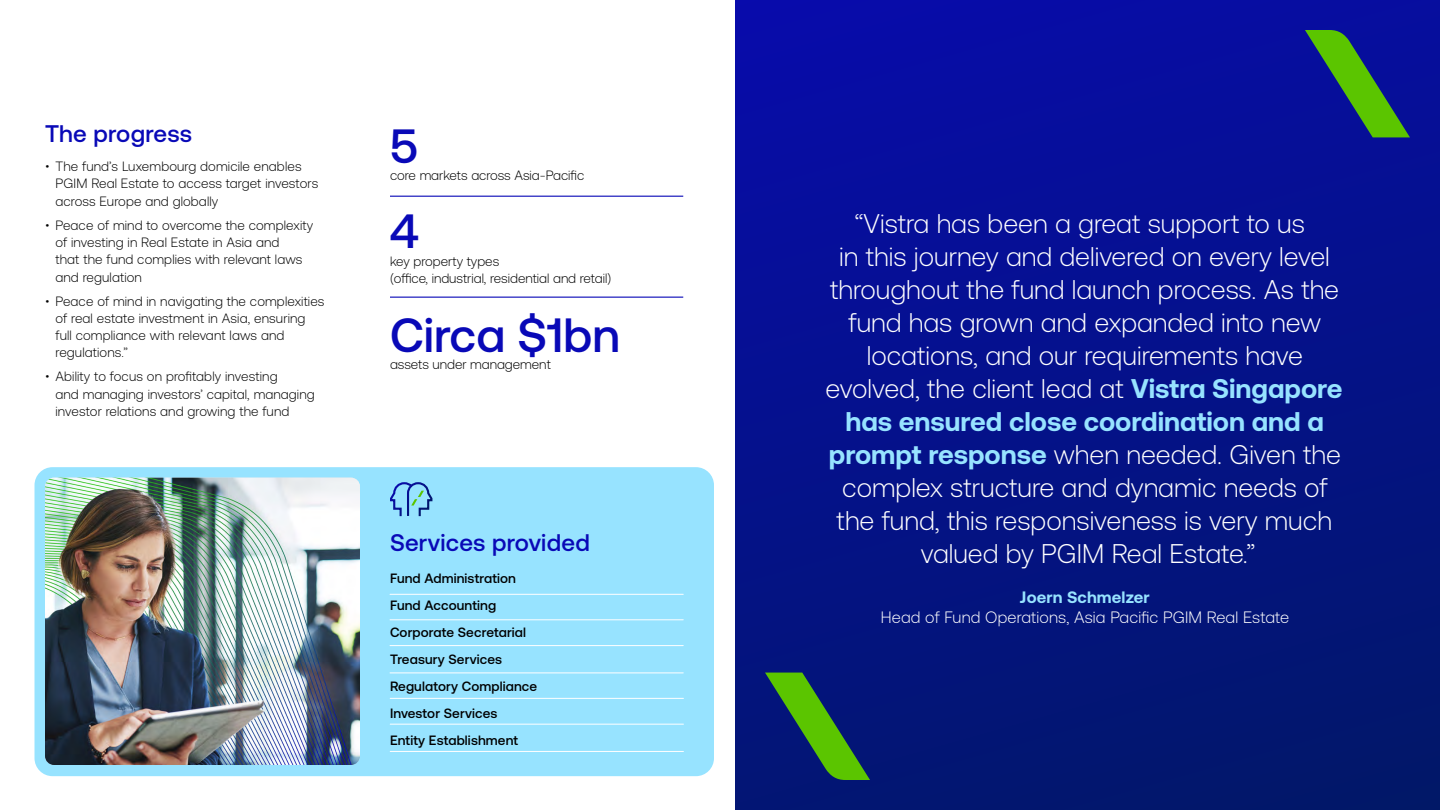
<style>
.page{position:relative;width:1440px;height:810px;background:#fff}
.page>*{position:absolute;margin:0;border:0;box-sizing:border-box;transform-origin:0 0}
.t1{font:500 48px "Vistra Sans";color:#0909b7}
.t2{font:300 27px/33px "Vistra Sans";color:#fff;text-align:center}
.t3{font:500 24px "Vistra Sans";letter-spacing:.01em;color:#0909b7}
.t4{font:300 16.5px "Vistra Sans";letter-spacing:.01em;color:#fff}
.t5{font:700 16.5px "Vistra Sans";letter-spacing:.01em;color:#97e3ff}
.t6{font:300 13.5px/17.2px "Vistra Sans";letter-spacing:.01em;color:#000}
.t7{font:500 13.5px/27px "Vistra Sans";letter-spacing:.01em;color:#000}
.s1{font-weight:700;color:#97e3ff}
</style>
<div class="page">
<div style="left:735px;top:0;width:705px;height:810px;background:linear-gradient(to bottom,#070ca6,#02176d)"></div>
<div style="left:35px;top:467px;width:679px;height:309px;background:#97e3ff;border-radius:18px"></div>
<hr style="left:390px;top:196px;width:293px;height:1px;background:#0909b7">
<hr style="left:390px;top:594px;width:293px;height:1px;background:#fff">
<hr style="left:390px;top:620px;width:293px;height:1px;background:#fff">
<hr style="left:390px;top:645px;width:293px;height:1px;background:#fff">
<hr style="left:390px;top:673px;width:293px;height:1px;background:#fff">
<hr style="left:390px;top:297px;width:293px;height:1px;background:#0909b7">
<svg style="left:1305px;top:30px;width:105px;height:107px;background:#244e63"></svg>
<svg style="left:765px;top:673px;width:105px;height:107px;background:#22524d"></svg>
<img style="left:45px;top:478px;width:315px;height:287px">
<svg style="left:390px;top:482px;width:43px;height:35px"></svg>
<hr style="left:390px;top:698px;width:293px;height:1px;background:#fff">
<hr style="left:390px;top:724px;width:293px;height:1px;background:#fff">
<hr style="left:390px;top:751px;width:293px;height:1px;background:#fff">
<h3 class="t3" style="left:45px;top:120px;width:148px">The progress</h3>
<p class="t6" style="left:56px;top:158px;width:264px;text-indent:-11px">• The fund’s Luxembourg domicile enables<br>PGIM Real Estate to access target investors across Europe and globally</p>
<p class="t6" style="left:56px;top:216px;width:259px;text-indent:-11px">• Peace of mind to overcome the complexity of investing in Real Estate in Asia and<br>that the fund complies with relevant laws and regulation</p>
<p class="t6" style="left:56px;top:292px;width:271px;text-indent:-11px">• Peace of mind in navigating the complexities of real estate investment in Asia, ensuring full compliance with relevant laws and regulations.”</p>
<p class="t6" style="left:56px;top:368px;width:261px;text-indent:-11px">• Ability to focus on profitably investing<br>and managing investors’ capital, managing investor relations and growing the fund</p>
<h1 class="t1" style="left:390px;top:120px;width:29px">5</h1>
<p class="t6" style="left:390px;top:167px;width:196px">core markets across Asia-Pacific</p>
<h1 class="t1" style="left:390px;top:205px;width:30px">4</h1>
<p class="t6" style="left:390px;top:252px;width:223px">key property types<br>(office, industrial, residential and retail)</p>
<h1 class="t1" style="left:390px;top:309px;width:231px">Circa $1bn</h1>
<p class="t6" style="left:390px;top:356px;width:162px">assets under management</p>
<h3 class="t3" style="left:390px;top:529px;width:201px">Services provided</h3>
<p class="t7" style="left:390px;top:565px;width:149px">Fund Administration<br>Fund Accounting<br>Corporate Secretarial<br>Treasury Services<br>Regulatory Compliance<br>Investor Services<br>Entity Establishment</p>
<p class="t2" style="left:826px;top:207px;width:519px">“Vistra has been a great support to us<br>in this journey and delivered on every level throughout the fund launch process. As the fund has grown and expanded into new locations, and our requirements have evolved, the client lead at <span class="s1">Vistra Singapore has ensured close coordination and a prompt response</span> when needed. Given the complex structure and dynamic needs of the fund, this responsiveness is very much valued by PGIM Real Estate.”</p>
<p class="t5" style="left:1020px;top:588px;width:131px">Joern Schmelzer</p>
<p class="t4" style="left:881px;top:608px;width:410px">Head of Fund Operations, Asia Pacific PGIM Real Estate</p>
</div>
